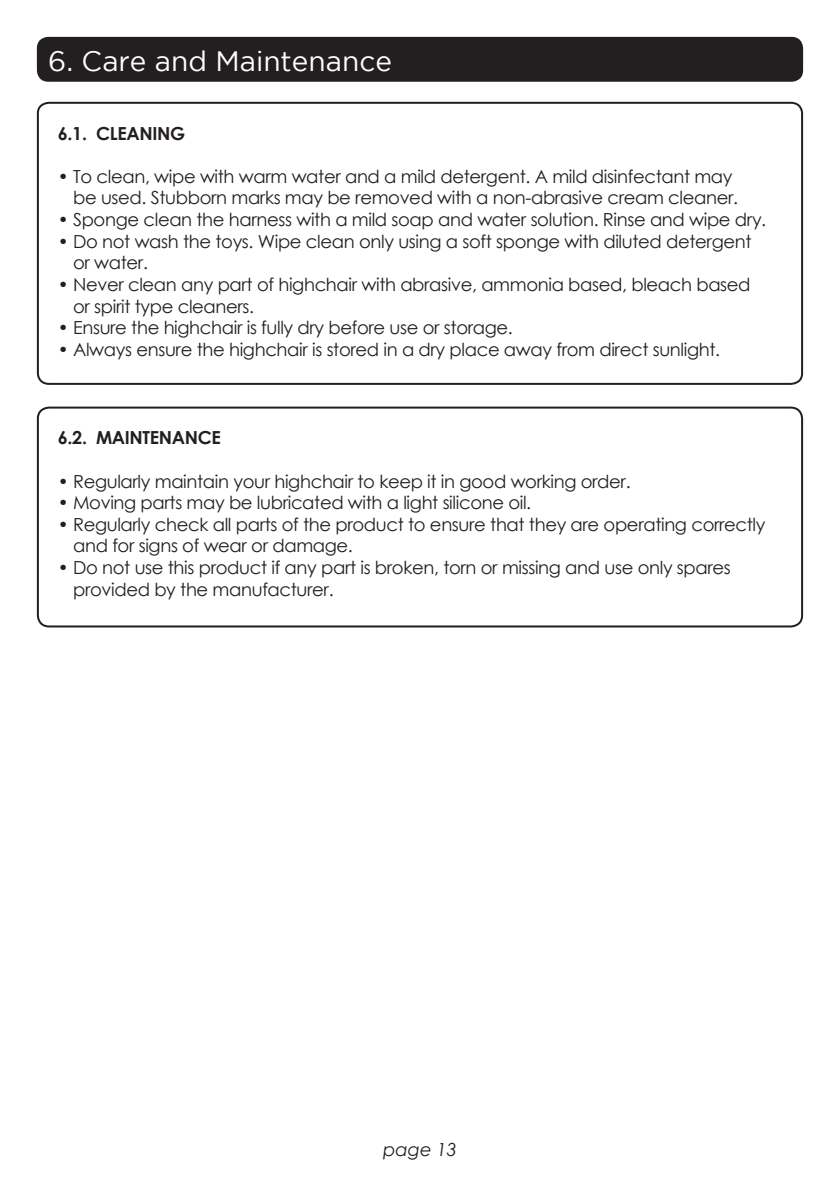
<style>
.page{position:relative;width:840px;height:1191px;background:#fff}
.page>*{position:absolute;margin:0;border:0;box-sizing:border-box;transform-origin:0 0}
.t1{font:28px "Gotham";color:#fff}
.t2{font:18px "Century Gothic";letter-spacing:-.02em;color:#231f20}
.t3{font:700 18px "Century Gothic";letter-spacing:-.02em;color:#231f20}
.t4{font:italic 18px "Century Gothic";color:#231f20}
.s1{color:rgb(255 255 255/0)}
</style>
<div class="page">
<div style="left:37px;top:37px;width:765px;height:45px;background:#231f20;border-radius:11px"></div>
<div style="left:37px;top:102px;width:765px;height:283px;border:2px solid #231f20;border-radius:11px"></div>
<div style="left:37px;top:406px;width:765px;height:221px;border:2px solid #231f20;border-radius:11px"></div>
<h1 class="t1" style="left:48px;top:45px;width:345px">6. Care and Maintenance</h1>
<p class="t3" style="left:58px;top:119px;width:129px">6.1. CLEANING</p>
<p class="t2" style="left:58px;top:164px;width:675px">• To clean, wipe with warm water and a mild detergent. A mild disinfectant may</p>
<p class="t2" style="left:58px;top:185px;width:681px"><span class="s1">•</span> be used. Stubborn marks may be removed with a non-abrasive cream cleaner.</p>
<p class="t2" style="left:58px;top:207px;width:709px">• Sponge clean the harness with a mild soap and water solution. Rinse and wipe dry.</p>
<p class="t2" style="left:58px;top:229px;width:694px">• Do not wash the toys. Wipe clean only using a soft sponge with diluted detergent</p>
<p class="t2" style="left:58px;top:250px;width:91px"><span class="s1">•</span> or water.</p>
<p class="t2" style="left:58px;top:272px;width:693px">• Never clean any part of highchair with abrasive, ammonia based, bleach based</p>
<p class="t2" style="left:58px;top:293px;width:198px"><span class="s1">•</span> or spirit type cleaners.</p>
<p class="t2" style="left:58px;top:315px;width:456px">• Ensure the highchair is fully dry before use or storage.</p>
<p class="t2" style="left:58px;top:337px;width:663px">• Always ensure the highchair is stored in a dry place away from direct sunlight.</p>
<p class="t3" style="left:58px;top:424px;width:164px">6.2. MAINTENANCE</p>
<p class="t2" style="left:58px;top:468px;width:574px">• Regularly maintain your highchair to keep it in good working order.</p>
<p class="t2" style="left:58px;top:490px;width:474px">• Moving parts may be lubricated with a light silicone oil.</p>
<p class="t2" style="left:58px;top:512px;width:708px">• Regularly check all parts of the product to ensure that they are operating correctly</p>
<p class="t2" style="left:58px;top:533px;width:296px"><span class="s1">•</span> and for signs of wear or damage.</p>
<p class="t2" style="left:58px;top:555px;width:674px">• Do not use this product if any part is broken, torn or missing and use only spares</p>
<p class="t2" style="left:58px;top:576px;width:277px"><span class="s1">•</span> provided by the manufacturer.</p>
<p class="t4" style="left:383px;top:1136px;width:75px">page 13</p>
</div>
